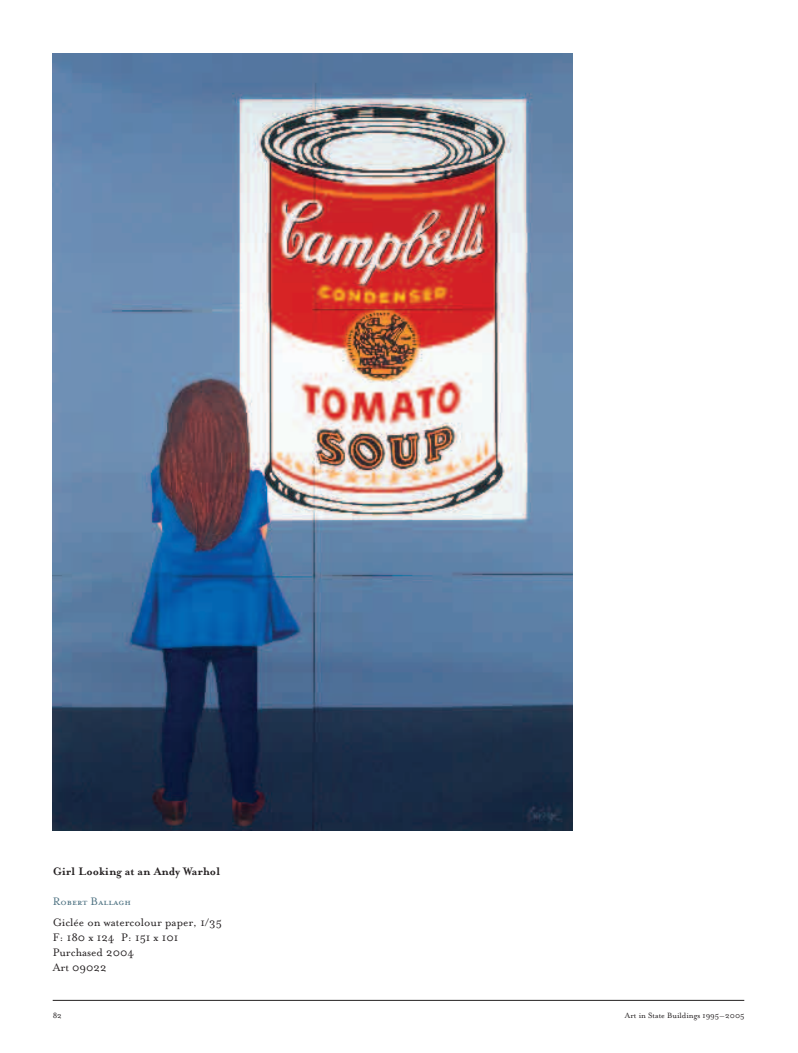
<style>
.page{position:relative;width:798px;height:1053px;background:#fff}
.page>*{position:absolute;margin:0;border:0;box-sizing:border-box;transform-origin:0 0}
.t1{font:12.5px/15px "Mrs Eaves Roman";color:#231f20}
.t2{font:700 12.5px "Mrs Eaves";color:#231f20}
.t3{font:12.5px "Mrs Eaves Petite Caps";color:#4e7282}
.t4{font:8.75px "Mrs Eaves Roman";color:#231f20}
</style>
<div class="page">
<img style="left:53px;top:54px;width:519px;height:776px">
<hr style="left:53px;top:999px;width:691px;height:1px;background:#231f20">
<p class="t2" style="left:53px;top:865px;width:169px">Girl Looking at an Andy Warhol</p>
<p class="t3" style="left:53px;top:892px;width:80px">Robert Ballagh</p>
<p class="t1" style="left:53px;top:916px;width:170px">Giclée on watercolour paper, 1/35<br>F: 180 x 124 P: 151 x 101<br>Purchased 2004<br>Art 09022</p>
<p class="t4" style="left:53px;top:1011px;width:11px">82</p>
<p class="t4" style="left:624px;top:1011px;width:121px">Art in State Buildings 1995–2005</p>
</div>
